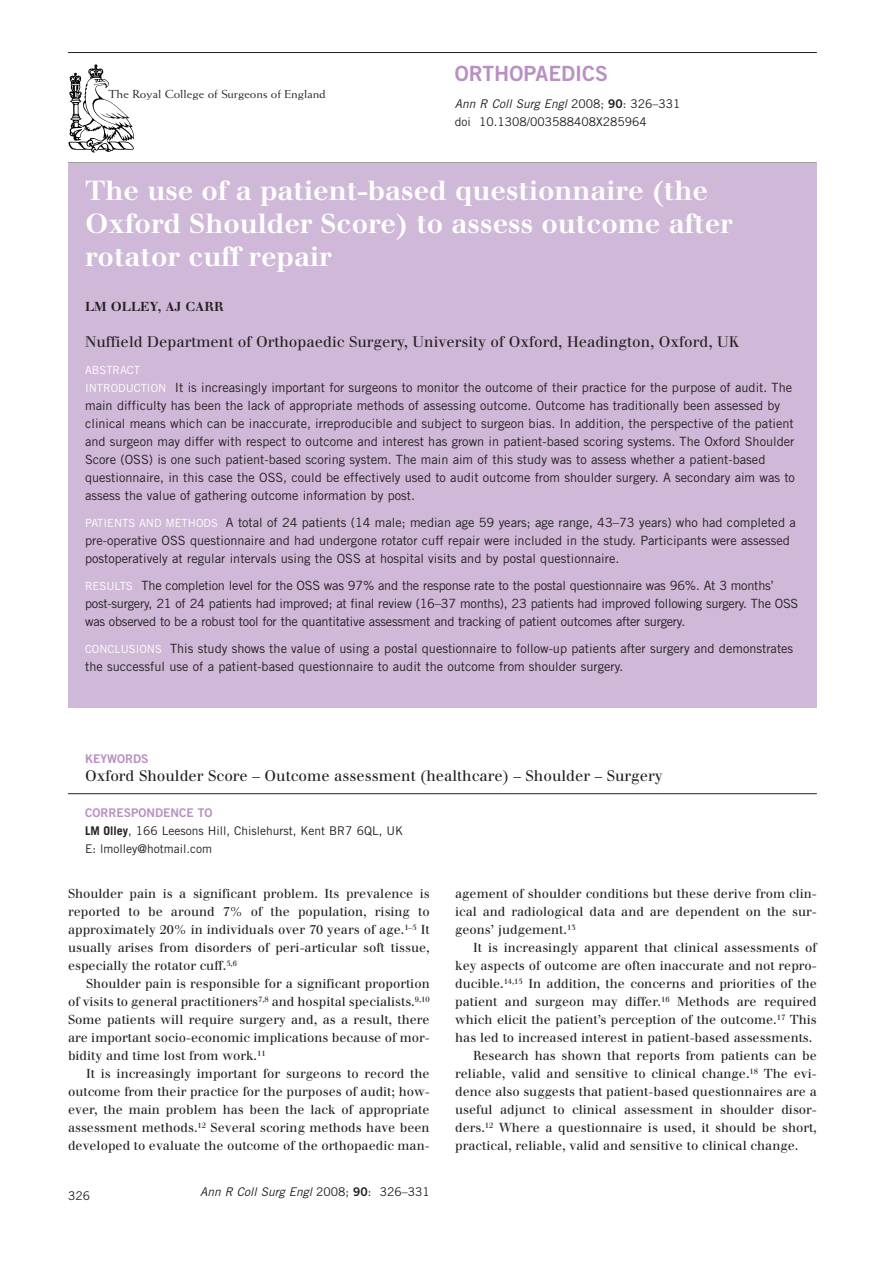
<style>
.page{position:relative;width:893px;height:1263px;background:#fff}
.page>*{position:absolute;margin:0;border:0;box-sizing:border-box;transform-origin:0 0}
.t1{font:27px/33px "Walbaum Bold OV KDDTTA";color:#fff}
.t2{font:21px "Trade Gothic Bold Two OV GDDTTA";color:#b890c2}
.t3{font:15px "Walbaum Roman OV HDDTTA";color:#231f20}
.t4{font:12.75px/18px "Walbaum Roman OV HDDTTA";color:#231f20;text-align:justify}
.t5{font:12.75px/18px "Trade Gothic OV FDDTTA";color:#231f20}
.t6{font:12.75px/18px "Trade Gothic OV FDDTTA";letter-spacing:-.02em;color:#231f20}
.t7{font:12.75px "Walbaum Bold OV KDDTTA";color:#231f20}
.t8{font:12px/18px "Trade Gothic OV FDDTTA";color:#231f20}
.t9{font:12px "Trade Gothic Oblique OV EDDTTA";color:#231f20}
.t10{font:12px "Trade Gothic Bold Two OV GDDTTA";color:#b890c2}
.t11{font:11.7px "Weiss OV IDDTTA";color:#231f20;scale:1.08 1}
.t12{font:11.25px "Trade Gothic OV FDDTTA";color:#fff}
.s1{font-family:"Trade Gothic OV FDDTTA"}
.s2{font-family:"Trade Gothic Bold Two OV GDDTTA"}
.s3{font-size:11.25px;color:#fff}
.s4{font-family:"Trade Gothic Bold OV JDDTTA"}
</style>
<div class="page">
<hr style="left:68px;top:52px;width:748px;height:1px;background:#231f20">
<svg style="left:68px;top:64px;width:66px;height:88px"></svg>
<hr style="left:68px;top:793px;width:748px;height:1px;background:#231f20">
<div style="left:68px;top:163px;width:748px;height:544px;background:#d0b8d8"></div>
<p class="t11" style="left:108px;top:87px;width:203px">The Royal College of Surgeons of England</p>
<h2 class="t2" style="left:455px;top:62px;width:154px">ORTHOPAEDICS</h2>
<p class="t9" style="left:455px;top:97px;width:227px">Ann R Coll Surg Engl <span class="s1">2008;</span> <span class="s2">90</span><span class="s1">: 326–331</span></p>
<p class="t8" style="left:455px;top:113px;width:193px">doi 10.1308/003588408X285964</p>
<h1 class="t1" style="left:85px;top:174px;width:649px">The use of a patient-based questionnaire (the<br>Oxford Shoulder Score) to assess outcome after rotator cuff repair</h1>
<p class="t7" style="left:85px;top:299px;width:140px">LM OLLEY, AJ CARR</p>
<p class="t3" style="left:85px;top:333px;width:655px">Nuffield Department of Orthopaedic Surgery, University of Oxford, Headington, Oxford, UK</p>
<p class="t12" style="left:85px;top:363px;width:57px">ABSTRACT</p>
<p class="t5" style="left:85px;top:378px;width:711px"><span class="s3">INTRODUCTION</span> It is increasingly important for surgeons to monitor the outcome of their practice for the purpose of audit. The main difficulty has been the lack of appropriate methods of assessing outcome. Outcome has traditionally been assessed by clinical means which can be inaccurate, irreproducible and subject to surgeon bias. In addition, the perspective of the patient and surgeon may differ with respect to outcome and interest has grown in patient-based scoring systems. The Oxford Shoulder Score (OSS) is one such patient-based scoring system. The main aim of this study was to assess whether a patient-based questionnaire, in this case the OSS, could be effectively used to audit outcome from shoulder surgery. A secondary aim was to assess the value of gathering outcome information by post.</p>
<p class="t5" style="left:85px;top:513px;width:712px"><span class="s3">PATIENTS AND METHODS</span> A total of 24 patients (14 male; median age 59 years; age range, 43–73 years) who had completed a pre-operative OSS questionnaire and had undergone rotator cuff repair were included in the study. Participants were assessed postoperatively at regular intervals using the OSS at hospital visits and by postal questionnaire.</p>
<p class="t6" style="left:85px;top:576px;width:714px"><span class="s3">RESULTS</span> The completion level for the OSS was 97% and the response rate to the postal questionnaire was 96%. At 3 months’ post-surgery, 21 of 24 patients had improved; at final review (16–37 months), 23 patients had improved following surgery. The OSS was observed to be a robust tool for the quantitative assessment and tracking of patient outcomes after surgery.</p>
<p class="t5" style="left:85px;top:639px;width:709px"><span class="s3">CONCLUSIONS</span> This study shows the value of using a postal questionnaire to follow-up patients after surgery and demonstrates the successful use of a patient-based questionnaire to audit the outcome from shoulder surgery.</p>
<p class="t10" style="left:85px;top:752px;width:65px">KEYWORDS</p>
<p class="t3" style="left:85px;top:767px;width:579px">Oxford Shoulder Score – Outcome assessment (healthcare) – Shoulder – Surgery</p>
<p class="t10" style="left:85px;top:805px;width:129px">CORRESPONDENCE TO</p>
<p class="t8" style="left:85px;top:822px;width:319px"><span class="s4">LM Olley</span>, 166 Leesons Hill, Chislehurst, Kent BR7 6QL, UK<br>E: lmolley@hotmail.com</p>
<p class="t4" style="left:68px;top:884px;width:363px">Shoulder pain is a significant problem. Its prevalence is reported to be around 7% of the population, rising to approximately 20% in individuals over 70 years of age.<sup>1–5</sup> It usually arises from disorders of peri-articular soft tissue, especially the rotator cuff.<sup>5,6</sup></p>
<p class="t4" style="left:68px;top:974px;width:363px;text-indent:18px">Shoulder pain is responsible for a significant proportion of visits to general practitioners<sup>7,8</sup> and hospital specialists.<sup>9,10<br></sup>Some patients will require surgery and, as a result, there are important socio-economic implications because of mor&shy;bidity and time lost from work.<sup>11</sup></p>
<p class="t4" style="left:68px;top:1064px;width:363px;text-indent:18px">It is increasingly important for surgeons to record the outcome from their practice for the purposes of audit; how&shy;ever, the main problem has been the lack of appropriate assessment methods.<sup>12</sup> Several scoring methods have been developed to evaluate the outcome of the orthopaedic man-</p>
<p class="t8" style="left:68px;top:1187px;width:23px">326</p>
<p class="t9" style="left:200px;top:1185px;width:231px">Ann R Coll Surg Engl <span class="s1">2008;</span> <span class="s2">90</span><span class="s1">: 326–331</span></p>
<p class="t4" style="left:455px;top:884px;width:363px">agement of shoulder conditions but these derive from clin&shy;ical and radiological data and are dependent on the sur&shy;geons’ judgement.<sup>13</sup></p>
<p class="t4" style="left:473px;top:938px;width:345px">It is increasingly apparent that clinical assessments of</p>
<p class="t4" style="left:455px;top:956px;width:363px">key aspects of outcome are often inaccurate and not repro-</p>
<p class="t4" style="left:455px;top:974px;width:363px">ducible.<sup>14,15</sup> In addition, the concerns and priorities of the</p>
<p class="t4" style="left:455px;top:992px;width:363px">patient and surgeon may differ.<sup>16</sup> Methods are required</p>
<p class="t4" style="left:455px;top:1010px;width:363px">which elicit the patient’s perception of the outcome.<sup>17</sup> This</p>
<p class="t4" style="left:455px;top:1028px;width:359px">has led to increased interest in patient-based assessments.</p>
<p class="t4" style="left:473px;top:1046px;width:345px">Research has shown that reports from patients can be</p>
<p class="t4" style="left:455px;top:1064px;width:363px">reliable, valid and sensitive to clinical change.<sup>18</sup> The evi-</p>
<p class="t4" style="left:455px;top:1082px;width:363px">dence also suggests that patient-based questionnaires are a</p>
<p class="t4" style="left:455px;top:1100px;width:363px">useful adjunct to clinical assessment in shoulder disor-</p>
<p class="t4" style="left:455px;top:1118px;width:363px">ders.<sup>12</sup> Where a questionnaire is used, it should be short,</p>
<p class="t4" style="left:455px;top:1136px;width:344px">practical, reliable, valid and sensitive to clinical change.</p>
</div>
